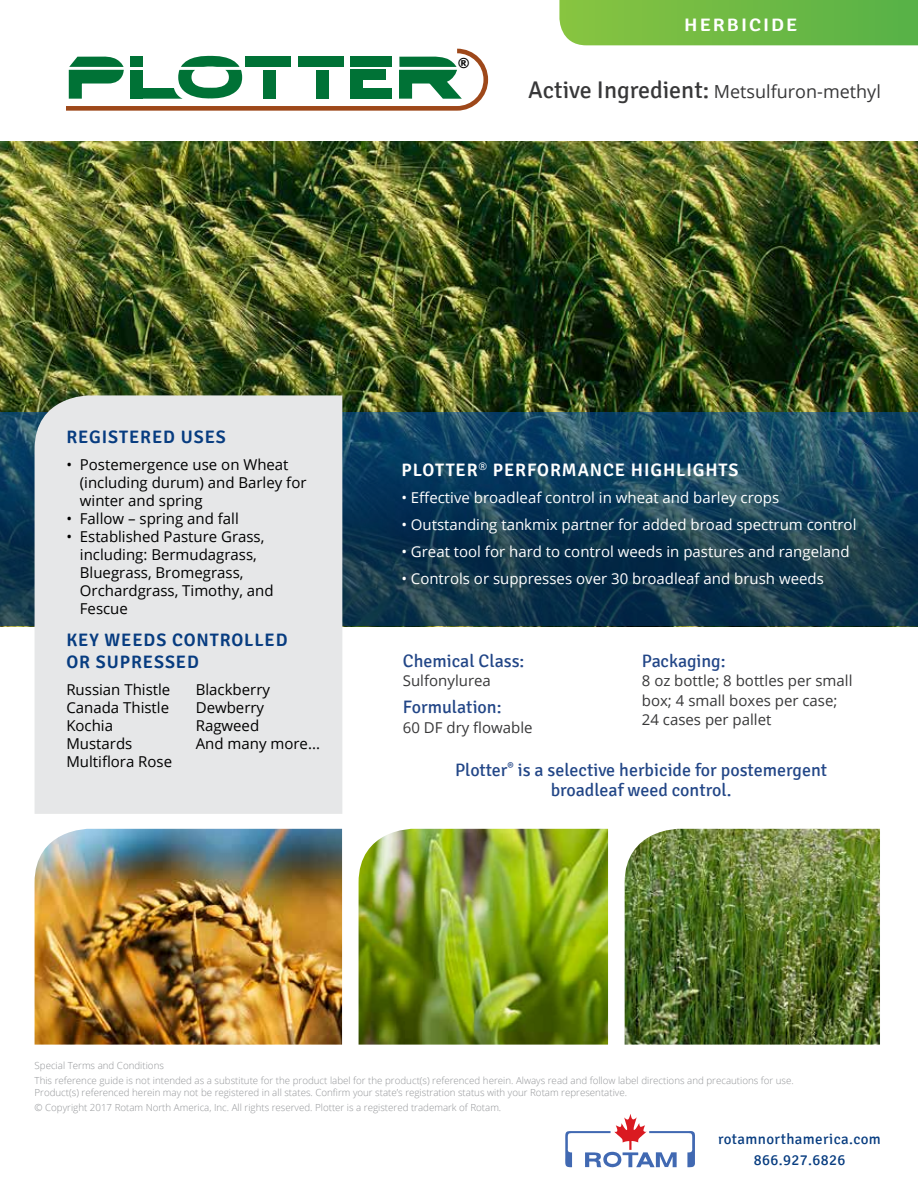
<style>
.page{position:relative;width:918px;height:1188px;background:#fff}
.page>*{position:absolute;margin:0;border:0;box-sizing:border-box;transform-origin:0 0}
.t1{font:18px/19.5px "Signika";color:#224687;text-align:center}
.t2{font:600 18px/21.6px "Signika";letter-spacing:.05em;color:#073c80}
.t3{font:18px "Open Sans";color:#383839}
.t4{font:600 18px "Signika";letter-spacing:.05em;color:#fff}
.t5{font:600 18px "Signika";letter-spacing:.1em;color:#fff;scale:1.1 1}
.t6{font:15px/18px "Open Sans";color:#000}
.t7{font:15px "Open Sans";color:#fff}
.t8{font:15px/19.5px "Open Sans";color:#383839}
.t9{font:15px/21px "Signika";letter-spacing:.025em;color:#073c80;text-align:center}
.t10{font:900 14.1px "Arial";color:#000}
.t11{font:300 9.75px/15px "Open Sans";color:#939598}
.s1{font-family:"Signika";font-size:24px}
</style>
<div class="page">
<img style="left:0;top:141px;width:918px;height:272px">
<svg style="left:0;top:413px;width:918px;height:213px;background:#123d57"></svg>
<img style="left:35px;top:829px;width:307px;height:216px">
<img style="left:625px;top:829px;width:255px;height:216px">
<img style="left:359px;top:829px;width:249px;height:216px">
<svg style="left:565px;top:1114px;width:130px;height:53px"></svg>
<svg style="left:66px;top:49px;width:422px;height:62px"></svg>
<div style="left:35px;top:395px;width:307px;height:419px;background:#e6e7e8"></div>
<svg style="left:559px;top:0;width:359px;height:45px;background:#70bb45"></svg>
<h3 class="t10" style="left:458px;top:52px;width:13px">®</h3>
<h1 class="t5" style="left:684px;top:14px;width:104px">HERBICIDE</h1>
<h1 class="t3" style="left:528px;top:79px;width:354px"><span class="s1">Active Ingredient:</span> Metsulfuron-methyl</h1>
<h1 class="t2" style="left:66px;top:426px;width:161px">REGISTERED USES</h1>
<h2 class="t6" style="left:80px;top:456px;width:228px;text-indent:-14px">• Postemergence use on Wheat (including durum) and Barley for winter and spring</h2>
<h2 class="t6" style="left:66px;top:510px;width:174px">• Fallow – spring and fall</h2>
<h2 class="t6" style="left:80px;top:528px;width:195px;text-indent:-14px">• Established Pasture Grass, including: Bermudagrass,<br>Bluegrass, Bromegrass,<br>Orchardgrass, Timothy, and<br>Fescue</h2>
<h1 class="t2" style="left:66px;top:629px;width:223px">KEY WEEDS CONTROLLED<br>OR SUPRESSED</h1>
<h2 class="t6" style="left:66px;top:680px;width:107px">Russian Thistle<br>Canada Thistle<br>Kochia<br>Mustards<br>Multiflora Rose</h2>
<h2 class="t6" style="left:196px;top:680px;width:126px">Blackberry<br>Dewberry<br>Ragweed<br>And many more...</h2>
<h1 class="t4" style="left:401px;top:459px;width:339px">PLOTTER<sup>®</sup> PERFORMANCE HIGHLIGHTS</h1>
<h2 class="t7" style="left:401px;top:487px;width:379px">• Effective broadleaf control in wheat and barley crops</h2>
<h2 class="t7" style="left:401px;top:514px;width:457px">• Outstanding tankmix partner for added broad spectrum control</h2>
<h2 class="t7" style="left:401px;top:541px;width:450px">• Great tool for hard to control weeds in pastures and rangeland</h2>
<h2 class="t7" style="left:401px;top:568px;width:424px">• Controls or suppresses over 30 broadleaf and brush weeds</h2>
<h1 class="t1" style="left:403px;top:651px;width:123px">Chemical Class:</h1>
<h2 class="t8" style="left:403px;top:671px;width:90px">Sulfonylurea</h2>
<h1 class="t1" style="left:403px;top:698px;width:100px">Formulation:</h1>
<h2 class="t8" style="left:403px;top:717px;width:131px">60 DF dry flowable</h2>
<h1 class="t1" style="left:642px;top:651px;width:85px">Packaging:</h1>
<h2 class="t8" style="left:642px;top:671px;width:212px">8 oz bottle; 8 bottles per small box; 4 small boxes per case;<br>24 cases per pallet</h2>
<h1 class="t1" style="left:455px;top:761px;width:374px">Plotter<sup>®</sup> is a selective herbicide for postemergent broadleaf weed control.</h1>
<p class="t11" style="left:35px;top:1058px;width:761px">Special Terms and Conditions<br>This reference guide is not intended as a substitute for the product label for the product(s) referenced herein. Always read and follow label directions and precautions for use.</p>
<p class="t11" style="left:35px;top:1085px;width:594px">Product(s) referenced herein may not be registered in all states. Confirm your state’s registration status with your Rotam representative. © Copyright 2017 Rotam North America, Inc. All rights reserved. Plotter is a registered trademark of Rotam.</p>
<h2 class="t9" style="left:718px;top:1128px;width:164px">rotamnorthamerica.com<br>866.927.6826</h2>
</div>
